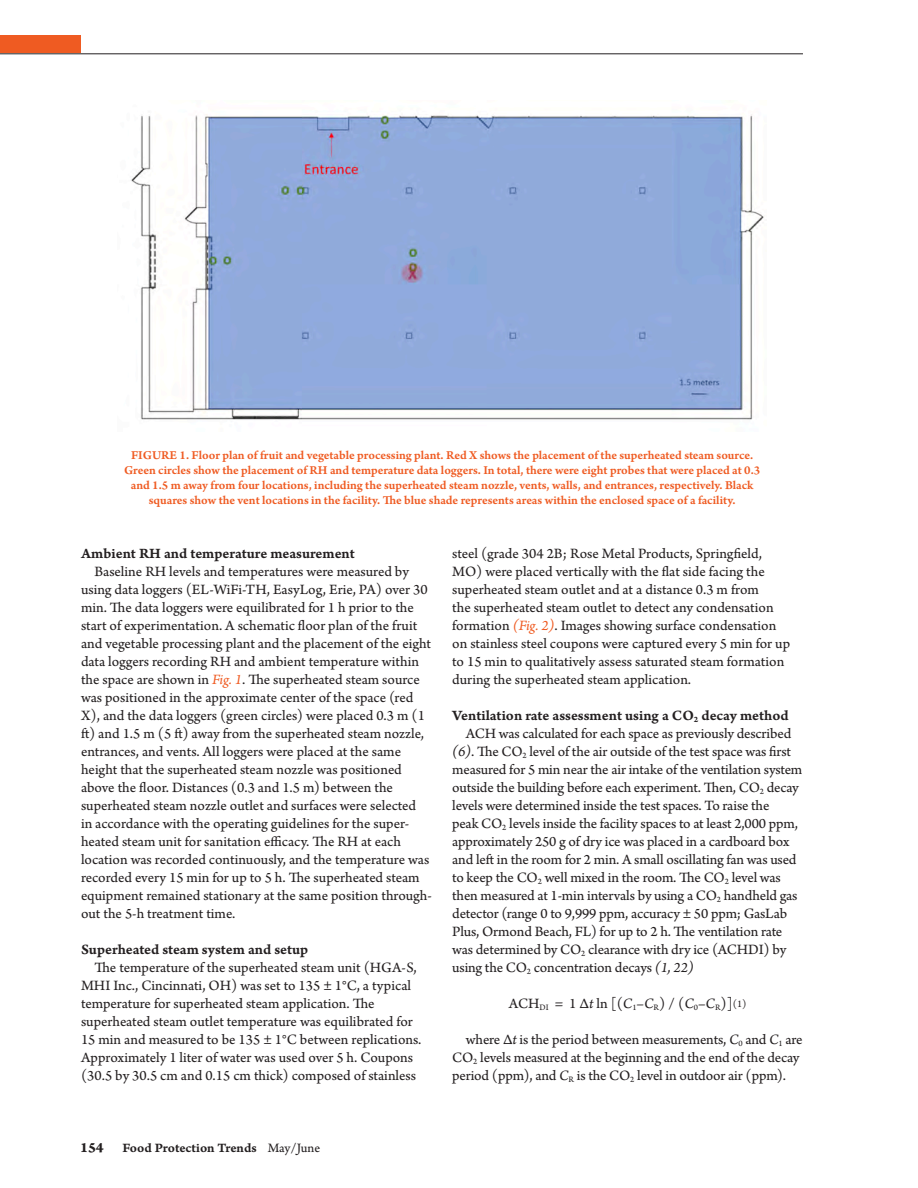
<style>
.page{position:relative;width:918px;height:1188px;background:#fff}
.page>*{position:absolute;margin:0;border:0;box-sizing:border-box;transform-origin:0 0}
.Body_Copy{font:15px/18px "Arno Pro Sm Text";letter-spacing:-.005em;color:#231f20}
.Secondary_Headers_in_Article{font:15px "Arno Pro Smbd Caption";letter-spacing:-.005em;color:#231f20}
.t1{font:13.5px "Arno Pro Smbd Caption";letter-spacing:-.005em;color:#231f20}
.Figure_Legends{font:12.75px/15px "Arno Pro Smbd Sm Text";letter-spacing:-.005em;color:#ef5b22;text-align:center}
.s1{font-family:"Arno Pro Italic Sm Text";color:#ef5b22}
.s2{font-family:"Arno Pro Italic Sm Text"}
.s3{font-size:10.5px}
.s4{font-family:"Arno Pro Bold Caption";font-size:15px}
.s5{font-family:"Arno Pro Sm Text"}
</style>
<div class="page">
<img style="left:131px;top:114px;width:633px;height:306px">
<div style="left:0;top:35px;width:81px;height:18px;background:#ef5b22"></div>
<hr style="left:0;top:53px;width:803px;height:1px;background:#231f20">
<p class="Figure_Legends" style="left:124px;top:448px;width:638px">FIGURE 1. Floor plan of fruit and vegetable processing plant. Red X shows the placement of the superheated steam source.<br>Green circles show the placement of RH and temperature data loggers. In total, there were eight probes that were placed at 0.3 and 1.5 m away from four locations, including the superheated steam nozzle, vents, walls, and entrances, respectively. Black squares show the vent locations in the facility. The blue shade represents areas within the enclosed space of a facility.</p>
<p class="Secondary_Headers_in_Article" style="left:81px;top:545px;width:275px">Ambient RH and temperature measurement</p>
<p class="Body_Copy" style="left:81px;top:563px;width:352px;text-indent:14px">Baseline RH levels and temperatures were measured by using data loggers (EL-WiFi-TH, EasyLog, Erie, PA) over 30 min. The data loggers were equilibrated for 1 h prior to the start of experimentation. A schematic floor plan of the fruit and vegetable processing plant and the placement of the eight data loggers recording RH and ambient temperature within the space are shown in <span class="s1">Fig. 1</span>. The superheated steam source was positioned in the approximate center of the space (red X), and the data loggers (green circles) were placed 0.3 m (1 ft) and 1.5 m (5 ft) away from the superheated steam nozzle, entrances, and vents. All loggers were placed at the same height that the superheated steam nozzle was positioned above the floor. Distances (0.3 and 1.5 m) between the superheated steam nozzle outlet and surfaces were selected<br>in accordance with the operating guidelines for the super&shy;heated steam unit for sanitation efficacy. The RH at each location was recorded continuously, and the temperature was recorded every 15 min for up to 5 h. The superheated steam equipment remained stationary at the same position through&shy;out the 5-h treatment time.</p>
<p class="Secondary_Headers_in_Article" style="left:81px;top:941px;width:229px">Superheated steam system and setup</p>
<p class="Body_Copy" style="left:81px;top:959px;width:342px;text-indent:14px">The temperature of the superheated steam unit (HGA-S, MHI Inc., Cincinnati, OH) was set to 135 ± 1°C, a typical temperature for superheated steam application. The superheated steam outlet temperature was equilibrated for 15 min and measured to be 135 ± 1°C between replications.<br>Approximately 1 liter of water was used over 5 h. Coupons (30.5 by 30.5 cm and 0.15 cm thick) composed of stainless</p>
<p class="Body_Copy" style="left:452px;top:545px;width:340px">steel (grade 304 2B; Rose Metal Products, Springfield, MO) were placed vertically with the flat side facing the superheated steam outlet and at a distance 0.3 m from<br>the superheated steam outlet to detect any condensation formation <span class="s1">(Fig. 2)</span>. Images showing surface condensation on stainless steel coupons were captured every 5 min for up to 15 min to qualitatively assess saturated steam formation during the superheated steam application.</p>
<p class="Secondary_Headers_in_Article" style="left:452px;top:707px;width:338px">Ventilation rate assessment using a CO<sub>2</sub> decay method</p>
<p class="Body_Copy" style="left:452px;top:725px;width:352px;text-indent:14px">ACH was calculated for each space as previously described <span class="s2">(6)</span>. The CO<sub>2</sub> level of the air outside of the test space was first measured for 5 min near the air intake of the ventilation system outside the building before each experiment. Then, CO<sub>2</sub> decay levels were determined inside the test spaces. To raise the<br>peak CO<sub>2</sub> levels inside the facility spaces to at least 2,000 ppm, approximately 250 g of dry ice was placed in a cardboard box and left in the room for 2 min. A small oscillating fan was used to keep the CO<sub>2</sub> well mixed in the room. The CO<sub>2</sub> level was then measured at 1-min intervals by using a CO<sub>2</sub> handheld gas detector (range 0 to 9,999 ppm, accuracy ± 50 ppm; GasLab Plus, Ormond Beach, FL) for up to 2 h. The ventilation rate was determined by CO<sub>2</sub> clearance with dry ice (ACHDI) by using the CO<sub>2</sub> concentration decays <span class="s2">(1, 22)</span></p>
<p class="Body_Copy" style="left:509px;top:995px;width:239px">ACH<sub>DI</sub> = 1 Δ<span class="s2">t</span> ln [(<span class="s2">C</span><sub>1</sub>–<span class="s2">C</span><sub>R</sub>) / (<span class="s2">C</span><sub>0</sub>–<span class="s2">C</span><sub>R</sub>)]<span class="s3">(1)</span></p>
<p class="Body_Copy" style="left:452px;top:1031px;width:352px;text-indent:13px">where Δ<span class="s2">t</span> is the period between measurements, <span class="s2">C</span><sub>0</sub> and <span class="s2">C</span><sub>1</sub> are<br>CO<sub>2</sub> levels measured at the beginning and the end of the decay period (ppm), and <span class="s2">C</span><sub>R</sub> is the CO<sub>2</sub> level in outdoor air (ppm).</p>
<p class="t1" style="left:80px;top:1140px;width:242px"><span class="s4">154</span> Food Protection Trends <span class="s5">May/June</span></p>
</div>
